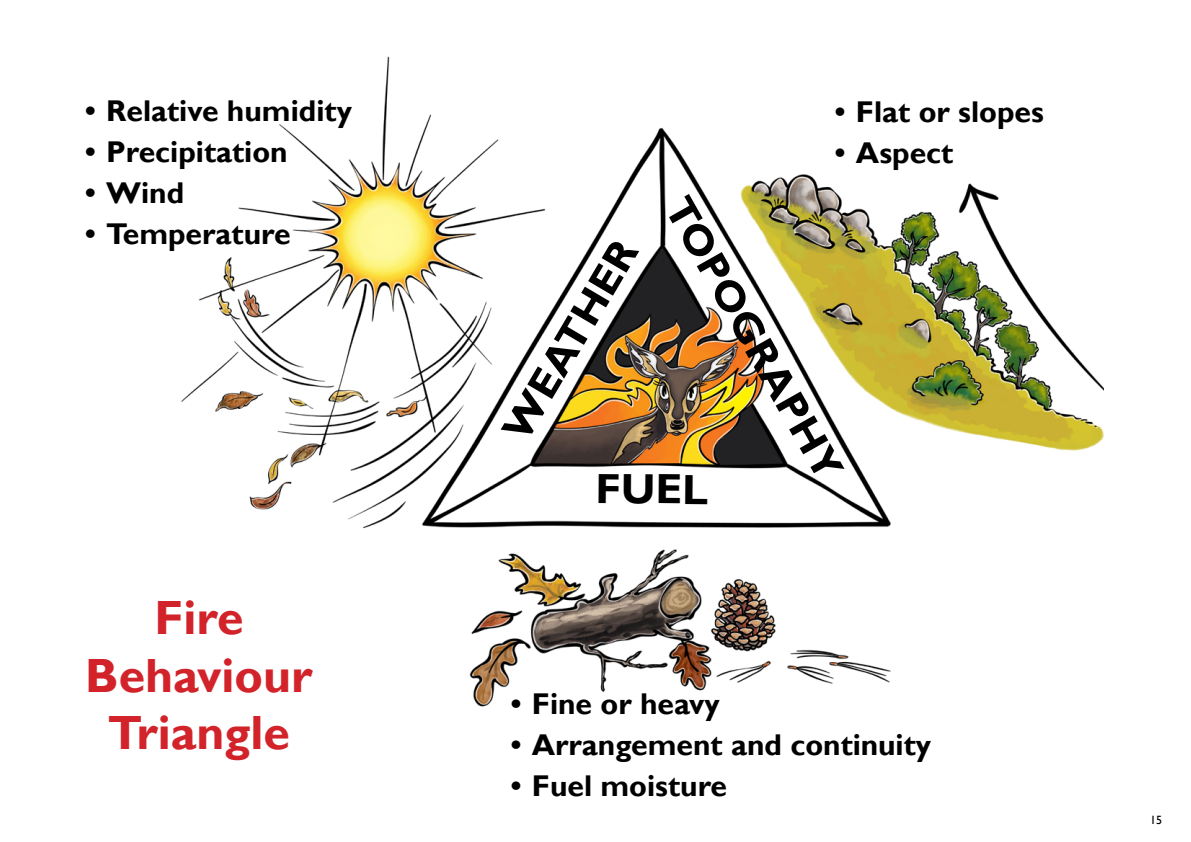
<style>
.page{position:relative;width:1191px;height:842px;background:#fff}
.page>*{position:absolute;margin:0;border:0;box-sizing:border-box;transform-origin:0 0}
.t1{font:700 48px/57.6px "Gill Sans";color:#d2232a;text-align:center}
.t2{font:700 42.1px "Gill Sans";color:#000}
.t3{font:700 30px "Gill Sans";color:#000}
.t4{font:12px "Gill Sans";color:#000}
</style>
<div class="page">
<img style="left:181px;top:56px;width:922px;height:651px">
<p class="t3" style="left:85px;top:92px;width:268px">• Relative humidity</p>
<p class="t3" style="left:85px;top:134px;width:204px">• Precipitation</p>
<p class="t3" style="left:85px;top:175px;width:101px">• Wind</p>
<p class="t3" style="left:85px;top:216px;width:207px">• Temperature</p>
<h1 class="t1" style="left:85px;top:590px;width:229px">Fire<br>Behaviour<br>Triangle</h1>
<p class="t3" style="left:835px;top:94px;width:210px">• Flat or slopes</p>
<p class="t3" style="left:835px;top:135px;width:120px">• Aspect</p>
<h2 class="t2" style="left:696px;top:188px;width:319px;rotate:60deg">TOPOGRAPHY</h2>
<h2 class="t2" style="left:492px;top:425px;width:226px;rotate:-60deg">WEATHER</h2>
<h2 class="t2" style="left:596px;top:463px;width:114px;rotate:1deg">FUEL</h2>
<p class="t3" style="left:511px;top:686px;width:210px">• Fine or heavy</p>
<p class="t3" style="left:511px;top:727px;width:422px">• Arrangement and continuity</p>
<p class="t3" style="left:511px;top:768px;width:218px">• Fuel moisture</p>
<p class="t4" style="left:1150px;top:813px;width:13px">15</p>
</div>
